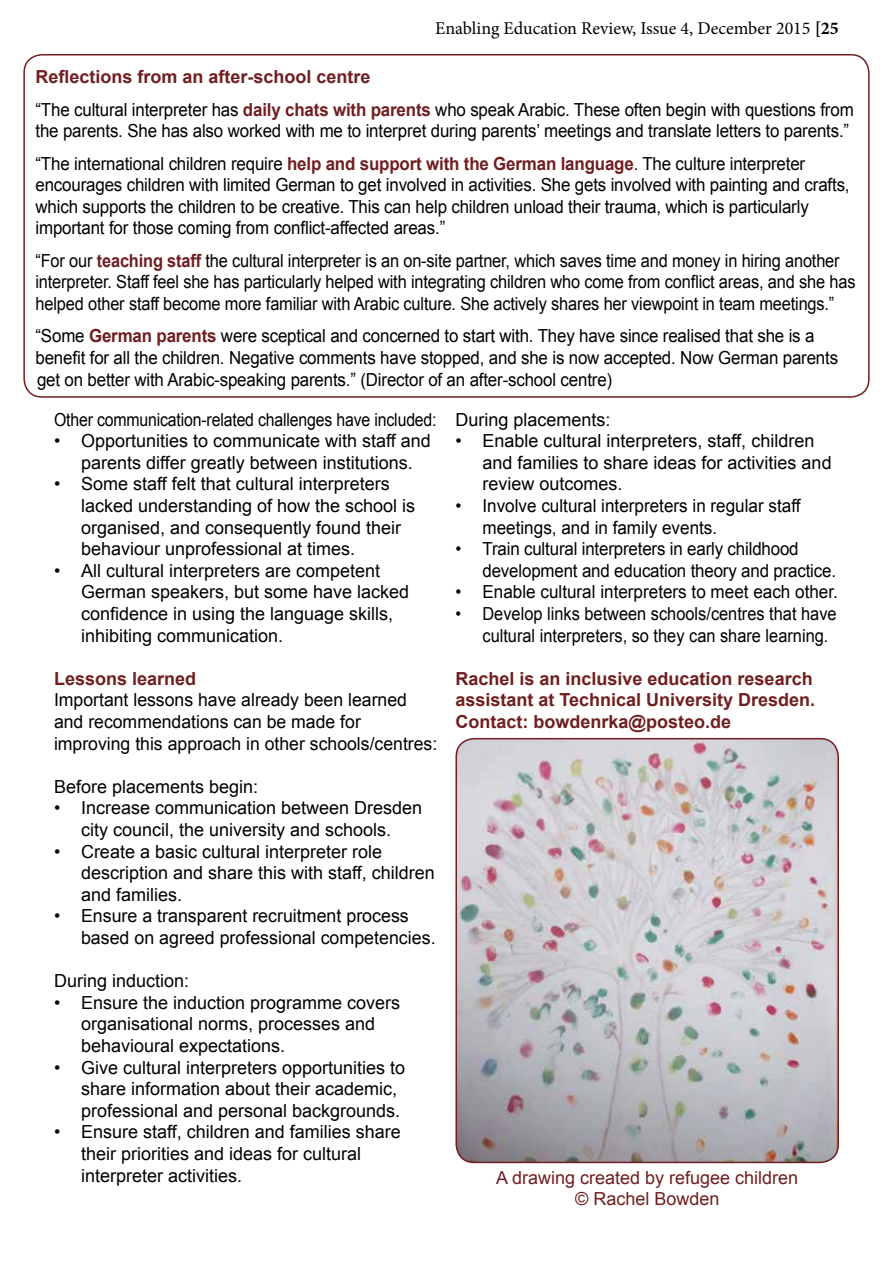
<style>
.page{position:relative;width:893px;height:1263px;background:#fff}
.page>*{position:absolute;margin:0;border:0;box-sizing:border-box;transform-origin:0 0}
.t1{font:18px/21.6px "Arial";color:#000}
.t2{font:18px/21.6px "Arial";color:#000;scale:.94 1}
.t3{font:18px/21.6px "Arial";color:#000;scale:.91 1}
.t4{font:700 18px/21.6px "Arial";color:#701e20}
.t5{font:18px/21.6px "Arial";color:#000;scale:.95 1}
.t6{font:18px "Arial";color:#000;scale:.88 1}
.t7{font:18px "Minion Pro";color:#000}
.t8{font:18px/21.6px "Arial";color:#701e20;text-align:center}
.s1{font-weight:700}
.s2{font-weight:700;color:#701e20}
</style>
<div class="page">
<div style="left:23px;top:54px;width:847px;height:344px;border:2px solid #701e20;border-radius:18px"></div>
<img style="left:457px;top:739px;width:381px;height:423px">
<div style="left:455px;top:738px;width:384px;height:425px;border:2px solid #701e20;border-radius:18px"></div>
<p class="t7" style="left:435px;top:17px;width:405px">Enabling Education Review, Issue 4, December 2015 <span class="s1">[25</span></p>
<p class="t2" style="left:36px;top:61px;width:872px;line-height:32.4px"><span class="s2">Reflections from an after-school centre<br></span>“The cultural interpreter has <span class="s2">daily chats with parents</span> who speak Arabic. These often begin with questions from</p>
<p class="t2" style="left:36px;top:115px;width:867px;line-height:32.4px">the parents. She has also worked with me to interpret during parents’ meetings and translate letters to parents.” “The international children require <span class="s2">help and support with the German language</span>. The culture interpreter</p>
<p class="t2" style="left:36px;top:174px;width:868px">encourages children with limited German to get involved in activities. She gets involved with painting and crafts, which supports the children to be creative. This can help children unload their trauma, which is particularly important for those coming from conflict-affected areas.”</p>
<p class="t3" style="left:36px;top:250px;width:903px">“For our <span class="s2">teaching staff</span> the cultural interpreter is an on-site partner, which saves time and money in hiring another interpreter. Staff feel she has particularly helped with integrating children who come from conflict areas, and she has helped other staff become more familiar with Arabic culture. She actively shares her viewpoint in team meetings.”</p>
<p class="t2" style="left:36px;top:325px;width:855px">“Some <span class="s2">German parents</span> were sceptical and concerned to start with. They have since realised that she is a benefit for all the children. Negative comments have stopped, and she is now accepted. Now German parents get on better with Arabic-speaking parents.” (Director of an after-school centre)</p>
<p class="t6" style="left:54px;top:407px;width:436px">Other communication-related challenges have included:</p>
<p class="t1" style="left:54px;top:430px;width:378px;text-align:center">• Opportunities to communicate with staff and parents differ greatly between institutions.</p>
<p class="t1" style="left:81px;top:473px;width:336px;text-indent:-27px">• Some staff felt that cultural interpreters lacked understanding of how the school is organised, and consequently found their behaviour unprofessional at times.</p>
<p class="t1" style="left:81px;top:560px;width:330px;text-indent:-27px">• All cultural interpreters are competent German speakers, but some have lacked confidence in using the language skills, inhibiting communication.</p>
<p class="t4" style="left:54px;top:668px;width:144px">Lessons learned</p>
<p class="t1" style="left:54px;top:689px;width:385px">Important lessons have already been learned and recommendations can be made for improving this approach in other schools/centres:</p>
<p class="t1" style="left:54px;top:776px;width:206px">Before placements begin:</p>
<p class="t1" style="left:54px;top:797px;width:370px;text-align:center">• Increase communication between Dresden city council, the university and schools.</p>
<p class="t1" style="left:81px;top:841px;width:355px;text-indent:-27px">• Create a basic cultural interpreter role description and share this with staff, children and families.</p>
<p class="t1" style="left:81px;top:905px;width:356px;text-indent:-27px">• Ensure a transparent recruitment process based on agreed professional competencies.</p>
<p class="t1" style="left:54px;top:970px;width:137px">During induction:</p>
<p class="t1" style="left:81px;top:992px;width:321px;text-indent:-27px">• Ensure the induction programme covers organisational norms, processes and behavioural expectations.</p>
<p class="t1" style="left:81px;top:1057px;width:326px;text-indent:-27px">• Give cultural interpreters opportunities to share information about their academic, professional and personal backgrounds.</p>
<p class="t1" style="left:81px;top:1121px;width:321px;text-indent:-27px">• Ensure staff, children and families share their priorities and ideas for cultural interpreter activities.</p>
<p class="t1" style="left:455px;top:409px;width:157px">During placements:</p>
<p class="t1" style="left:482px;top:430px;width:351px;text-indent:-27px">• Enable cultural interpreters, staff, children and families to share ideas for activities and review outcomes.</p>
<p class="t5" style="left:482px;top:495px;width:336px;text-indent:-27px">• Involve cultural interpreters in regular staff meetings, and in family events.</p>
<p class="t2" style="left:482px;top:538px;width:378px;text-indent:-27px">• Train cultural interpreters in early childhood development and education theory and practice.</p>
<p class="t5" style="left:455px;top:581px;width:404px">• Enable cultural interpreters to meet each other.</p>
<p class="t3" style="left:482px;top:603px;width:391px;text-indent:-27px">• Develop links between schools/centres that have cultural interpreters, so they can share learning.</p>
<p class="t4" style="left:455px;top:668px;width:361px">Rachel is an inclusive education research assistant at Technical University Dresden.<br>Contact: bowdenrka@posteo.de</p>
<p class="t8" style="left:496px;top:1167px;width:304px">A drawing created by refugee children © Rachel Bowden</p>
</div>
